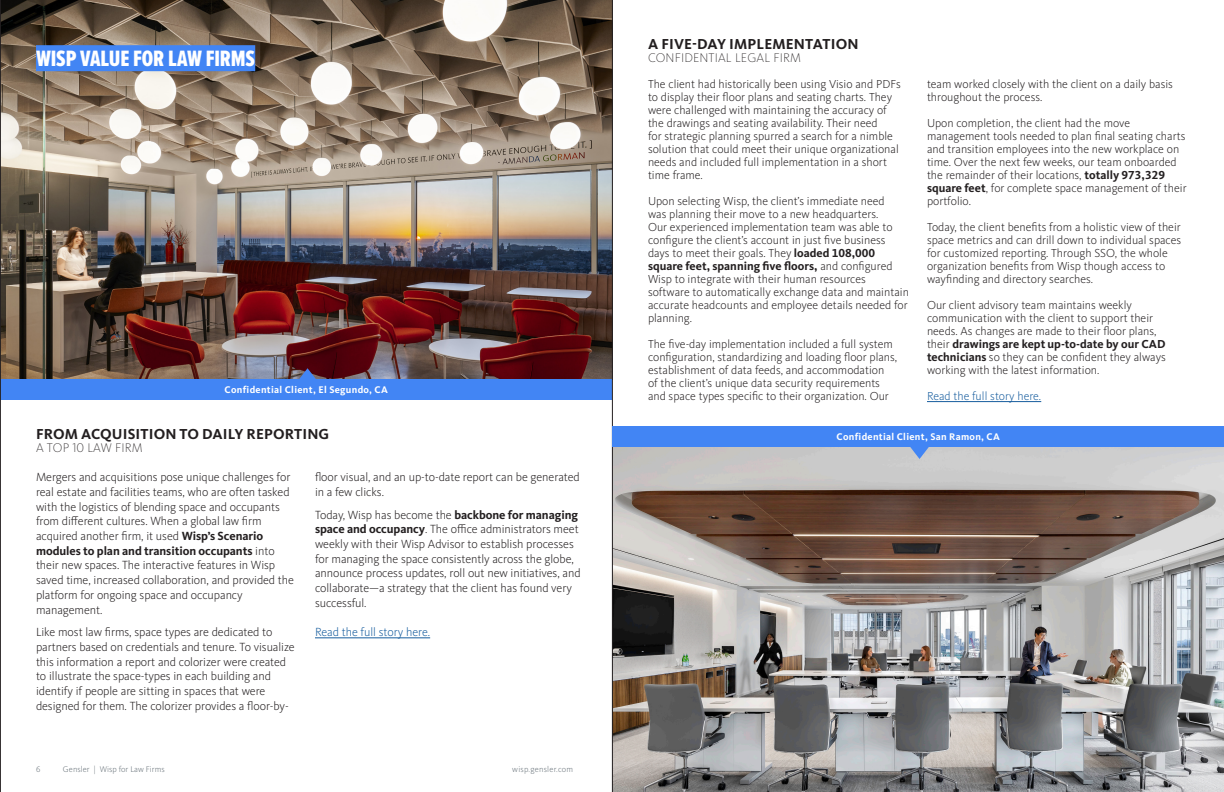
<style>
.page{position:relative;width:1224px;height:792px;background:#fff}
.page>*{position:absolute;margin:0;border:0;box-sizing:border-box;transform-origin:0 0}
.YELLOW_HIGHLIGHT{font:23px "Proxima Nova Ex Cn Extrabld";letter-spacing:-.005em;color:#fff}
.Body{font:700 15px "Kievit OT";letter-spacing:.01em;color:#231f20}
.Body-2{font:200 13px "Kievit OT";letter-spacing:.01em;color:#231f20}
.text_regular_black{font:12.2px/14.7px "Kievit OT Light";letter-spacing:-.005em;color:#231f20}
.text_regular_black-2{font:12.2px "Kievit OT Light";letter-spacing:-.005em;color:#175d9e}
.Body-3{font:12px/13px "Kievit OT Light";color:#231f20}
.Body-4{font:12px "Kievit OT Light";color:#175d9e}
.Tab{font:700 10px "Kievit OT";letter-spacing:.03em;color:#fff}
.Folio{font:8.5px "Kievit OT Light";color:#6a747b}
.Folio-2{font:8.5px "Kievit OT Light";letter-spacing:.025em;color:#6a747b}
.s1{font-family:"Kievit OT";font-weight:700}
</style>
<div class="page">
<img style="left:1px;top:0;width:611px;height:379px">
<hr style="left:315px;top:638px;width:115px;height:1px;background:#175d9e">
<div style="left:0;top:379px;width:612px;height:21px;background:#4285f4"></div>
<svg style="left:297px;top:368px;width:21px;height:11px"></svg>
<hr style="left:0;top:0;width:1px;height:792px;background:#231f20">
<img style="left:613px;top:447px;width:611px;height:345px">
<hr style="left:927px;top:401px;width:114px;height:1px;background:#175d9e">
<hr style="left:612px;top:0;width:1px;height:792px;background:#231f20">
<div style="left:612px;top:426px;width:612px;height:21px;background:#4285f4"></div>
<svg style="left:909px;top:447px;width:21px;height:12px"></svg>
<div style="left:36px;top:45px;width:219px;height:26px;background:#4285f4"></div>
<p class="YELLOW_HIGHLIGHT" style="left:36px;top:42px;width:221px">WISP VALUE FOR LAW FIRMS</p>
<p class="Tab" style="left:225px;top:384px;width:165px">Confidential Client, El Segundo, CA</p>
<p class="Body" style="left:36px;top:425px;width:295px">FROM ACQUISITION TO DAILY REPORTING</p>
<p class="Body-2" style="left:36px;top:441px;width:108px">A TOP 10 LAW FIRM</p>
<p class="text_regular_black" style="left:36px;top:470px;width:260px">Mergers and acquisitions pose unique challenges for real estate and facilities teams, who are often tasked with the logistics of blending space and occupants from different cultures. When a global law firm acquired another firm, it used <span class="s1">Wisp’s Scenario modules to plan and transition occupants</span> into their new spaces. The interactive features in Wisp saved time, increased collaboration, and provided the platform for ongoing space and occupancy management.</p>
<p class="text_regular_black" style="left:36px;top:625px;width:260px">Like most law firms, space types are dedicated to partners based on credentials and tenure. To visualize this information a report and colorizer were created to illustrate the space-types in each building and identify if people are sitting in spaces that were designed for them. The colorizer provides a floor-by-</p>
<p class="text_regular_black" style="left:315px;top:470px;width:266px">floor visual, and an up-to-date report can be generated in a few clicks.</p>
<p class="text_regular_black" style="left:315px;top:507px;width:267px">Today, Wisp has become the <span class="s1">backbone for managing space and occupancy</span>. The office administrators meet weekly with their Wisp Advisor to establish processes for managing the space consistently across the globe, announce process updates, roll out new initiatives, and collaborate—a strategy that the client has found very successful.</p>
<p class="text_regular_black-2" style="left:315px;top:625px;width:117px">Read the full story here.</p>
<p class="Folio" style="left:36px;top:765px;width:6px">6</p>
<p class="Folio" style="left:63px;top:765px;width:103px">Gensler | Wisp for Law Firms</p>
<p class="Folio-2" style="left:512px;top:765px;width:62px">wisp.gensler.com</p>
<p class="Body" style="left:648px;top:35px;width:212px">A FIVE-DAY IMPLEMENTATION</p>
<p class="Body-2" style="left:648px;top:51px;width:154px">CONFIDENTIAL LEGAL FIRM</p>
<p class="Body-3" style="left:648px;top:78px;width:254px">The client had historically been using Visio and PDFs to display their floor plans and seating charts. They were challenged with maintaining the accuracy of the drawings and seating availability. Their need<br>for strategic planning spurred a search for a nimble solution that could meet their unique organizational needs and included full implementation in a short time frame.</p>
<p class="Body-3" style="left:648px;top:195px;width:263px">Upon selecting Wisp, the client’s immediate need<br>was planning their move to a new headquarters.<br>Our experienced implementation team was able to configure the client’s account in just five business days to meet their goals. They <span class="s1">loaded 108,000 square feet, spanning five floors,</span> and configured Wisp to integrate with their human resources software to automatically exchange data and maintain accurate headcounts and employee details needed for planning.</p>
<p class="Body-3" style="left:648px;top:338px;width:251px">The five-day implementation included a full system configuration, standardizing and loading floor plans, establishment of data feeds, and accommodation<br>of the client’s unique data security requirements and space types specific to their organization. Our</p>
<p class="Body-3" style="left:927px;top:78px;width:247px">team worked closely with the client on a daily basis throughout the process.</p>
<p class="Body-3" style="left:927px;top:117px;width:261px">Upon completion, the client had the move management tools needed to plan final seating charts and transition employees into the new workplace on time. Over the next few weeks, our team onboarded the remainder of their locations, <span class="s1">totally 973,329 square feet</span>, for complete space management of their portfolio.</p>
<p class="Body-3" style="left:927px;top:221px;width:256px">Today, the client benefits from a holistic view of their space metrics and can drill down to individual spaces for customized reporting. Through SSO, the whole organization benefits from Wisp though access to wayfinding and directory searches.</p>
<p class="Body-3" style="left:927px;top:299px;width:240px">Our client advisory team maintains weekly communication with the client to support their needs. As changes are made to their floor plans, their <span class="s1">drawings are kept up-to-date by our CAD technicians</span> so they can be confident they always working with the latest information.</p>
<p class="Body-4" style="left:927px;top:389px;width:116px">Read the full story here.</p>
<p class="Tab" style="left:837px;top:430px;width:165px">Confidential Client, San Ramon, CA</p>
</div>
